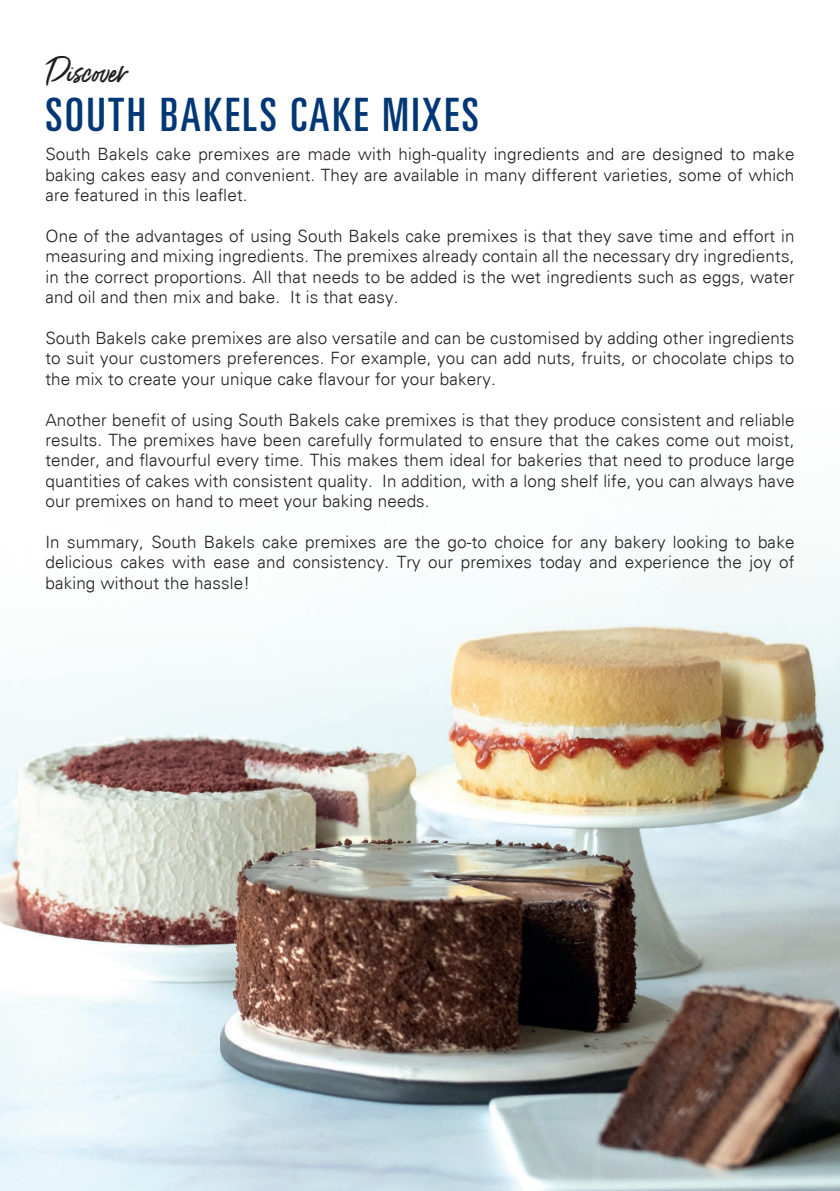
<style>
.page{position:relative;width:840px;height:1191px;background:#fff}
.page>*{position:absolute;margin:0;border:0;box-sizing:border-box;transform-origin:0 0}
.t1{font:ultra-condensed 46px "Univers";letter-spacing:.06em;color:#013775}
.t2{font:32px "Gotcha";color:#231f20}
.t3{font:300 17px/20.4px "Univers";letter-spacing:.01em;color:#231f20;text-align:justify}
</style>
<div class="page">
<img style="left:0;top:555px;width:839px;height:636px">
<h2 class="t2" style="left:45px;top:50px;width:82px">Discover</h2>
<h1 class="t1" style="left:45px;top:88px;width:435px">SOUTH BAKELS CAKE MIXES</h1>
<p class="t3" style="left:45px;top:144px;width:750px">South Bakels cake premixes are made with high-quality ingredients and are designed to make baking cakes easy and convenient. They are available in many different varieties, some of which are featured in this leaflet.</p>
<p class="t3" style="left:45px;top:226px;width:750px">One of the advantages of using South Bakels cake premixes is that they save time and effort in measuring and mixing ingredients. The premixes already contain all the necessary dry ingredients, in the correct proportions. All that needs to be added is the wet ingredients such as eggs, water and oil and then mix and bake. It is that easy.</p>
<p class="t3" style="left:45px;top:328px;width:750px">South Bakels cake premixes are also versatile and can be customised by adding other ingredients to suit your customers preferences. For example, you can add nuts, fruits, or chocolate chips to the mix to create your unique cake flavour for your bakery.</p>
<p class="t3" style="left:45px;top:409px;width:750px">Another benefit of using South Bakels cake premixes is that they produce consistent and reliable results. The premixes have been carefully formulated to ensure that the cakes come out moist, tender, and flavourful every time. This makes them ideal for bakeries that need to produce large quantities of cakes with consistent quality. In addition, with a long shelf life, you can always have our premixes on hand to meet your baking needs.</p>
<p class="t3" style="left:45px;top:532px;width:750px">In summary, South Bakels cake premixes are the go-to choice for any bakery looking to bake delicious cakes with ease and consistency. Try our premixes today and experience the joy of baking without the hassle!</p>
</div>
